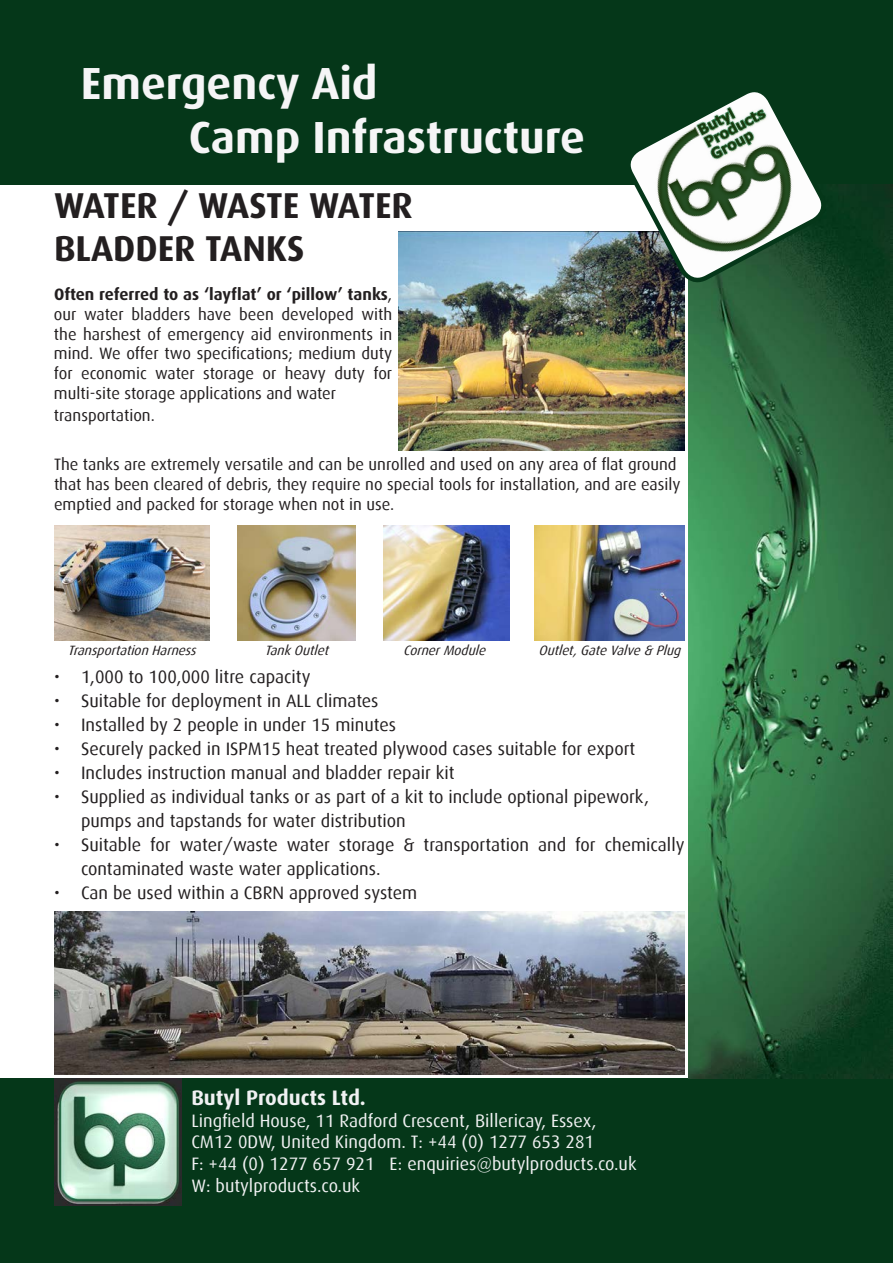
<style>
.page{position:relative;width:893px;height:1263px;background:#fff}
.page>*{position:absolute;margin:0;border:0;box-sizing:border-box;transform-origin:0 0}
.t1{font:700 45px "Dax";color:#f5f5f6}
.t2{font:700 36px "Dax";color:#231f20}
.t3{font:700 21px "Dax";color:#f0f1f2}
.t4{font:18px/24px "Dax";color:#231f20}
.t5{font:18px "Dax";color:#f0f1f2}
.t6{font:16.5px/19.8px "Dax";color:#231f20;text-align:justify}
.t7{font:italic 13.5px "Dax";color:#231f20}
.s1{font-weight:700}
</style>
<div class="page">
<div style="left:0;top:1078px;width:893px;height:185px;background:#053719"></div>
<div style="left:0;top:0;width:893px;height:185px;background:#053719"></div>
<img style="left:689px;top:185px;width:204px;height:893px">
<img style="left:54px;top:1078px;width:128px;height:127px">
<img style="left:399px;top:232px;width:286px;height:219px">
<svg style="left:622px;top:92px;width:207px;height:196px"></svg>
<img style="left:54px;top:525px;width:155px;height:115px">
<img style="left:237px;top:525px;width:118px;height:115px">
<img style="left:383px;top:525px;width:126px;height:115px">
<img style="left:534px;top:525px;width:151px;height:115px">
<img style="left:54px;top:911px;width:631px;height:164px">
<p class="t1" style="left:81px;top:58px;width:298px">Emergency Aid</p>
<p class="t1" style="left:189px;top:112px;width:398px">Camp Infrastructure</p>
<p class="t2" style="left:54px;top:185px;width:360px">WATER / WASTE WATER</p>
<p class="t2" style="left:54px;top:228px;width:252px">BLADDER TANKS</p>
<p class="t6" style="left:54px;top:285px;width:340px"><span class="s1">Often referred to as ‘layflat’ or ‘pillow’ tanks</span>, our water bladders have been developed with the harshest of emergency aid environments in mind. We offer two specifications; medium duty for economic water storage or heavy duty for multi-site storage applications and water</p>
<p class="t6" style="left:54px;top:405px;width:102px">transportation.</p>
<p class="t6" style="left:54px;top:455px;width:628px;text-align:left">The tanks are extremely versatile and can be unrolled and used on any area of flat ground that has been cleared of debris, they require no special tools for installation, and are easily emptied and packed for storage when not in use.</p>
<p class="t7" style="left:68px;top:643px;width:134px">TransportationHarness</p>
<p class="t7" style="left:265px;top:643px;width:69px">TankOutlet</p>
<p class="t7" style="left:403px;top:643px;width:88px">CornerModule</p>
<p class="t7" style="left:538px;top:643px;width:147px">Outlet,GateValve&amp; Plug</p>
<p class="t4" style="left:54px;top:665px;width:258px">• 1,000 to 100,000 litre capacity</p>
<p class="t4" style="left:54px;top:689px;width:326px">• Suitable for deployment in ALL climates</p>
<p class="t4" style="left:54px;top:713px;width:343px">• Installed by 2 people in under 15 minutes</p>
<p class="t4" style="left:54px;top:737px;width:583px">• Securely packed in ISPM15 heat treated plywood cases suitable for export</p>
<p class="t4" style="left:54px;top:761px;width:402px">• Includes instruction manual and bladder repair kit</p>
<p class="t4" style="left:81px;top:785px;width:569px;text-indent:-27px">• Supplied as individual tanks or as part of a kit to include optional pipework, pumps and tapstands for water distribution</p>
<p class="t4" style="left:81px;top:833px;width:605px;text-indent:-27px">• Suitable for water/waste water storage &amp; transportation and for chemically contaminated waste water applications.</p>
<p class="t4" style="left:54px;top:881px;width:365px">• Can be used within a CBRN approved system</p>
<p class="t3" style="left:191px;top:1086px;width:176px">Butyl Products Ltd.</p>
<p class="t5" style="left:191px;top:1110px;width:407px">Lingfield House, 11 Radford Crescent, Billericay, Essex,</p>
<p class="t5" style="left:191px;top:1132px;width:404px">CM12 0DW, United Kingdom. T: +44 (0) 1277 653 281</p>
<p class="t5" style="left:191px;top:1154px;width:447px">F: +44 (0) 1277 657 921 E: enquiries@butylproducts.co.uk</p>
<p class="t5" style="left:191px;top:1175px;width:170px">W: butylproducts.co.uk</p>
</div>
